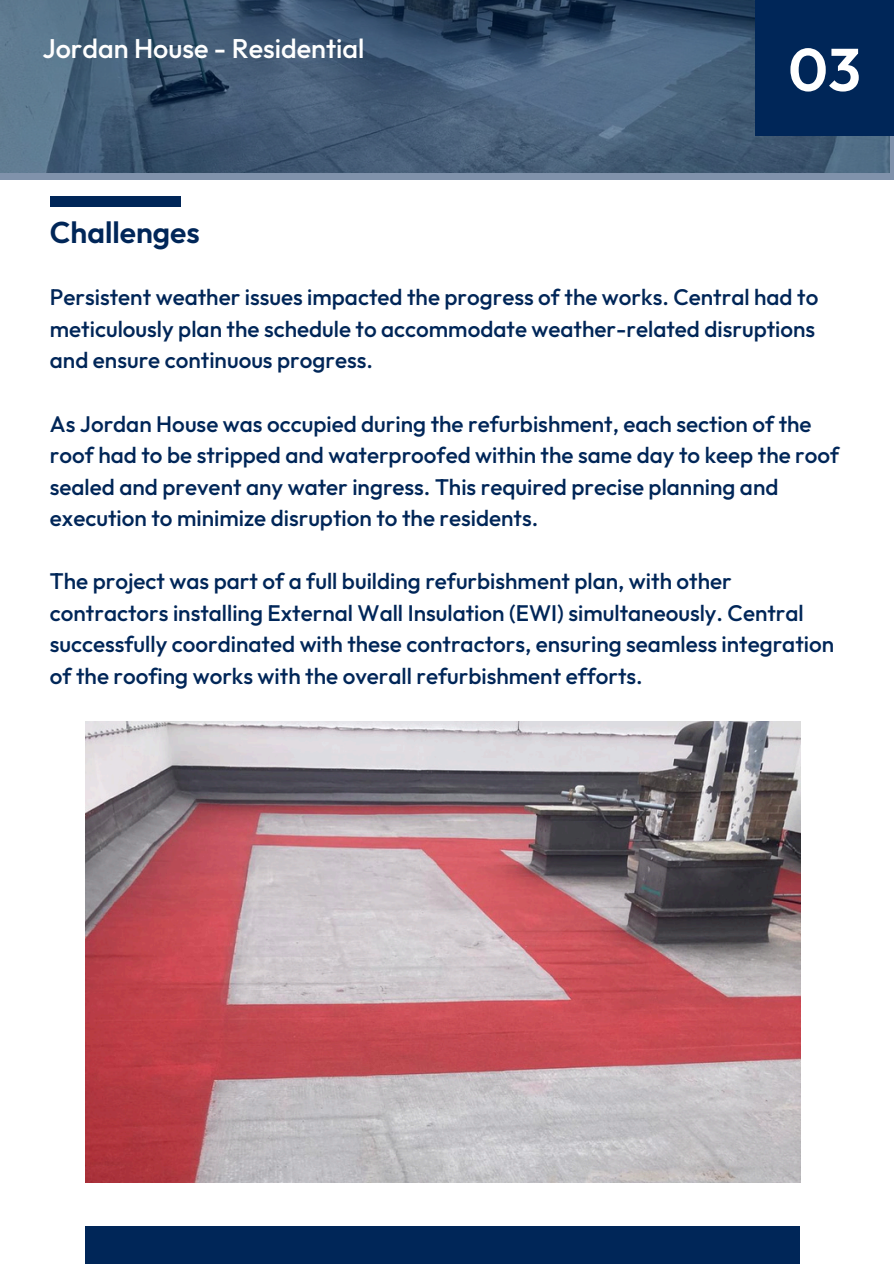
<style>
.page{position:relative;width:894px;height:1264px;background:#fff}
.page>*{position:absolute;margin:0;border:0;box-sizing:border-box;transform-origin:0 0}
.t1{font:600 60px "Outfit";color:#fff}
.t2{font:600 30px "Outfit";color:#002658}
.t3{font:500 27px "Outfit";color:#fff}
.t4{font:500 22.5px/31.5px "Outfit";color:#002658}
</style>
<div class="page">
<div style="left:85px;top:1225px;width:715px;height:38px;background:#002658"></div>
<svg style="left:0;top:0;width:893px;height:179px;background:#455e78"></svg>
<div style="left:755px;top:0;width:138px;height:136px;background:#002658"></div>
<div style="left:50px;top:196px;width:130px;height:11px;background:#002658"></div>
<img style="left:85px;top:722px;width:715px;height:460px">
<p class="t3" style="left:42px;top:31px;width:323px">Jordan House - Residential</p>
<p class="t2" style="left:50px;top:213px;width:151px">Challenges</p>
<p class="t1" style="left:788px;top:31px;width:74px">03</p>
<h2 class="t4" style="left:50px;top:281px;width:769px">Persistent weather issues impacted the progress of the works. Central had to meticulously plan the schedule to accommodate weather-related disruptions and ensure continuous progress.</h2>
<p class="t4" style="left:50px;top:407px;width:790px">As Jordan House was occupied during the refurbishment, each section of the roof had to be stripped and waterproofed within the same day to keep the roof sealed and prevent any water ingress. This required precise planning and execution to minimize disruption to the residents.</p>
<h1 class="t4" style="left:50px;top:565px;width:785px">The project was part of a full building refurbishment plan, with other contractors installing External Wall Insulation (EWI) simultaneously. Central successfully coordinated with these contractors, ensuring seamless integration of the roofing works with the overall refurbishment efforts.</h1>
</div>
